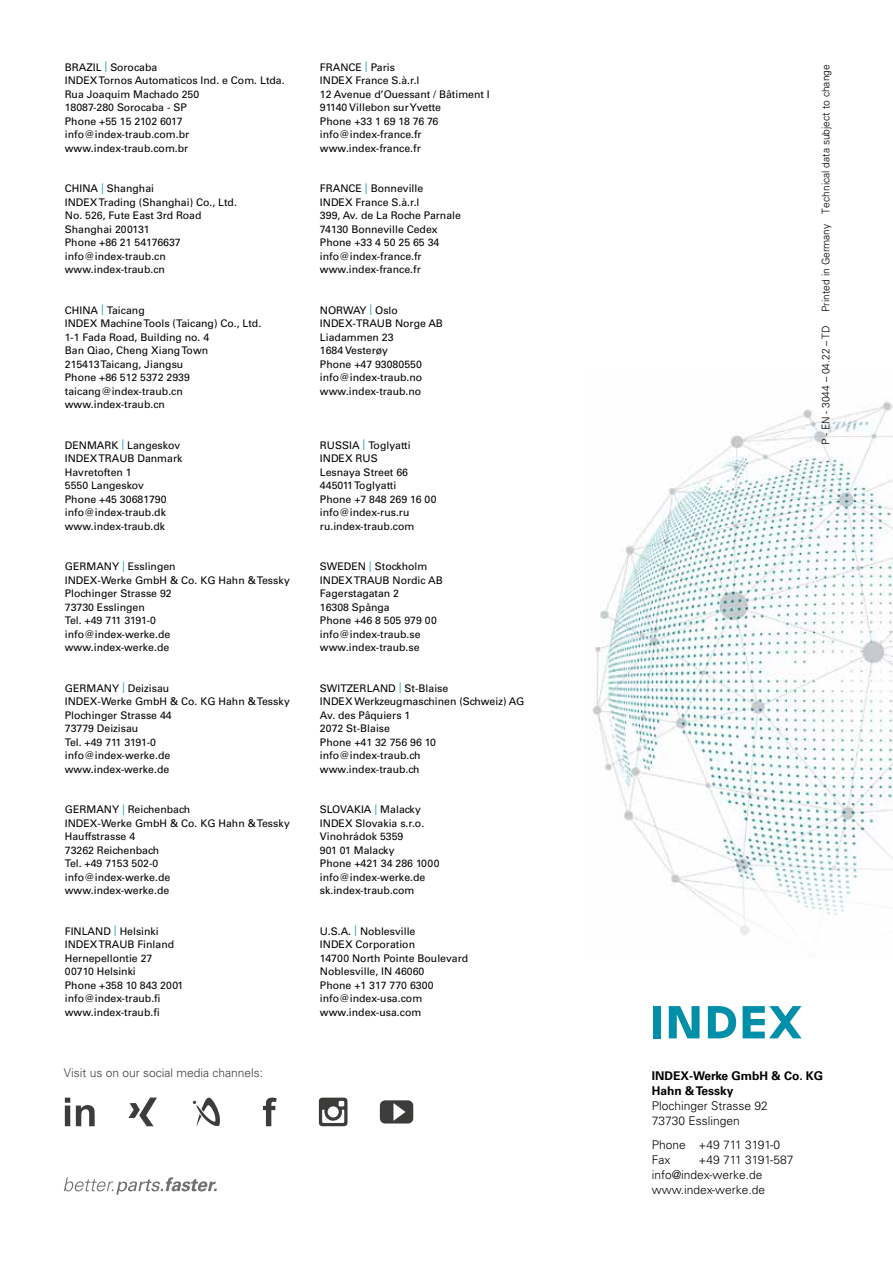
<style>
.page{position:relative;width:893px;height:1263px;background:#fff}
.page>*{position:absolute;margin:0;border:0;box-sizing:border-box;transform-origin:0 0}
.t1{font:300 12px/15px "INDEX Univers";color:#000}
.t2{font:700 12px/15px "Univers";color:#000}
.t3{font:300 12px "INDEX Univers";color:#3c3c3b}
.t4{font:10.5px/13.5px "Univers LT Std";color:#000}
.t5{font:300 10.5px "INDEX Univers";color:#000}
.s1{font-family:"INDEX Univers";font-weight:300;font-size:14.7px;color:#008fa8}
</style>
<div class="page">
<img style="left:592px;top:401px;width:301px;height:394px">
<svg style="left:621px;top:795px;width:272px;height:244px"></svg>
<svg style="left:65px;top:1097px;width:30px;height:29px"></svg>
<svg style="left:263px;top:1097px;width:14px;height:29px"></svg>
<svg style="left:319px;top:1097px;width:28px;height:29px"></svg>
<svg style="left:128px;top:1097px;width:29px;height:29px"></svg>
<svg style="left:380px;top:1100px;width:33px;height:23px"></svg>
<svg style="left:193px;top:1097px;width:27px;height:29px"></svg>
<div style="left:653px;top:1006px;width:8px;height:32px;background:#008fa8"></div>
<svg style="left:669px;top:1006px;width:30px;height:32px"></svg>
<svg style="left:708px;top:1006px;width:28px;height:32px"></svg>
<svg style="left:743px;top:1006px;width:58px;height:32px"></svg>
<svg style="left:64px;top:1177px;width:153px;height:18px"></svg>
<p class="t4" style="left:65px;top:60px;width:221px">BRAZIL <span class="s1">I</span> Sorocaba<br>INDEX Tornos Automaticos Ind. e Com. Ltda.<br>Rua Joaquim Machado 250<br>18087-280 Sorocaba - SP<br>Phone +55 15 2102 6017 info@index-traub.com.br www.index-traub.com.br</p>
<p class="t4" style="left:65px;top:182px;width:174px">CHINA <span class="s1">I</span> Shanghai<br>INDEX Trading (Shanghai) Co., Ltd.<br>No. 526, Fute East 3rd Road<br>Shanghai 200131<br>Phone +86 21 54176637 info@index-traub.cn www.index-traub.cn</p>
<p class="t4" style="left:65px;top:303px;width:198px">CHINA <span class="s1">I</span> Taicang<br>INDEX Machine Tools (Taicang) Co., Ltd.<br>1-1 Fada Road, Building no. 4<br>Ban Qiao, Cheng Xiang Town<br>215413 Taicang, Jiangsu<br>Phone +86 512 5372 2939 taicang@index-traub.cn www.index-traub.cn</p>
<p class="t4" style="left:65px;top:438px;width:119px">DENMARK <span class="s1">I</span> Langeskov<br>INDEX TRAUB Danmark<br>Havretoften 1<br>5550 Langeskov<br>Phone +45 30681790 info@index-traub.dk www.index-traub.dk</p>
<p class="t4" style="left:65px;top:560px;width:227px">GERMANY <span class="s1">I</span> Esslingen<br>INDEX-Werke GmbH &amp; Co. KG Hahn &amp; Tessky<br>Plochinger Strasse 92<br>73730 Esslingen<br>Tel. +49 711 3191-0<br>info@index-werke.de<br>www.index-werke.de</p>
<p class="t4" style="left:65px;top:681px;width:227px">GERMANY <span class="s1">I</span> Deizisau<br>INDEX-Werke GmbH &amp; Co. KG Hahn &amp; Tessky<br>Plochinger Strasse 44<br>73779 Deizisau<br>Tel. +49 711 3191-0<br>info@index-werke.de<br>www.index-werke.de</p>
<p class="t4" style="left:65px;top:803px;width:227px">GERMANY <span class="s1">I</span> Reichenbach<br>INDEX-Werke GmbH &amp; Co. KG Hahn &amp; Tessky<br>Hauffstrasse 4<br>73262 Reichenbach<br>Tel. +49 7153 502-0<br>info@index-werke.de<br>www.index-werke.de</p>
<p class="t4" style="left:65px;top:924px;width:120px">FINLAND <span class="s1">I</span> Helsinki<br>INDEX TRAUB Finland<br>Hernepellontie 27<br>00710 Helsinki<br>Phone +358 10 843 2001 info@index-traub.fi www.index-traub.fi</p>
<p class="t3" style="left:64px;top:1065px;width:201px">Visit us on our social media channels:</p>
<p class="t4" style="left:320px;top:60px;width:171px">FRANCE <span class="s1">I</span> Paris<br>INDEX France S.à.r.l<br>12 Avenue d’Ouessant / Bâtiment I<br>91140 Villebon sur Yvette<br>Phone +33 1 69 18 76 76 info@index-france.fr www.index-france.fr</p>
<p class="t4" style="left:320px;top:182px;width:142px">FRANCE <span class="s1">I</span> Bonneville<br>INDEX France S.à.r.l<br>399, Av. de La Roche Parnale<br>74130 Bonneville Cedex<br>Phone +33 4 50 25 65 34 info@index-france.fr www.index-france.fr</p>
<p class="t4" style="left:320px;top:303px;width:124px">NORWAY <span class="s1">I</span> Oslo<br>INDEX-TRAUB Norge AB<br>Liadammen 23<br>1684 Vesterøy<br>Phone +47 93080550 info@index-traub.no www.index-traub.no</p>
<p class="t4" style="left:320px;top:438px;width:118px">RUSSIA <span class="s1">I</span> Toglyatti<br>INDEX RUS<br>Lesnaya Street 66<br>445011 Toglyatti<br>Phone +7 848 269 16 00 info@index-rus.ru ru.index-traub.com</p>
<p class="t4" style="left:320px;top:560px;width:124px">SWEDEN <span class="s1">I</span> Stockholm<br>INDEX TRAUB Nordic AB<br>Fagerstagatan 2<br>16308 Spånga<br>Phone +46 8 505 979 00 info@index-traub.se www.index-traub.se</p>
<p class="t4" style="left:320px;top:681px;width:206px">SWITZERLAND <span class="s1">I</span> St-Blaise<br>INDEX Werkzeugmaschinen (Schweiz) AG<br>Av. des Pâquiers 1<br>2072 St-Blaise<br>Phone +41 32 756 96 10 info@index-traub.ch<br>www.index-traub.ch</p>
<p class="t4" style="left:320px;top:803px;width:121px">SLOVAKIA <span class="s1">I</span> Malacky<br>INDEX Slovakia s.r.o.<br>Vinohrádok 5359<br>901 01 Malacky<br>Phone +421 34 286 1000 info@index-werke.de sk.index-traub.com</p>
<p class="t4" style="left:320px;top:924px;width:150px">U.S.A. <span class="s1">I</span> Noblesville<br>INDEX Corporation<br>14700 North Pointe Boulevard<br>Noblesville, IN 46060<br>Phone +1 317 770 6300 info@index-usa.com www.index-usa.com</p>
<p class="t5" style="left:819px;top:312px;width:249px;rotate:-90deg">Printed in Germany Technical data subject to change</p>
<p class="t5" style="left:819px;top:445px;width:121px;rotate:-90deg">P - EN - 3044 – 04.22 – TD</p>
<p class="t2" style="left:652px;top:1068px;width:173px">INDEX-Werke GmbH &amp; Co. KG<br>Hahn &amp; Tessky</p>
<p class="t1" style="left:652px;top:1098px;width:118px">Plochinger Strasse 92<br>73730 Esslingen</p>
<p class="t1" style="left:652px;top:1137px;width:130px">Phone +49 711 3191-0<br>Fax</p>
<p class="t1" style="left:652px;top:1152px;width:143px;text-indent:47px">+49 711 3191-587 info@index-werke.de www.index-werke.de</p>
</div>
